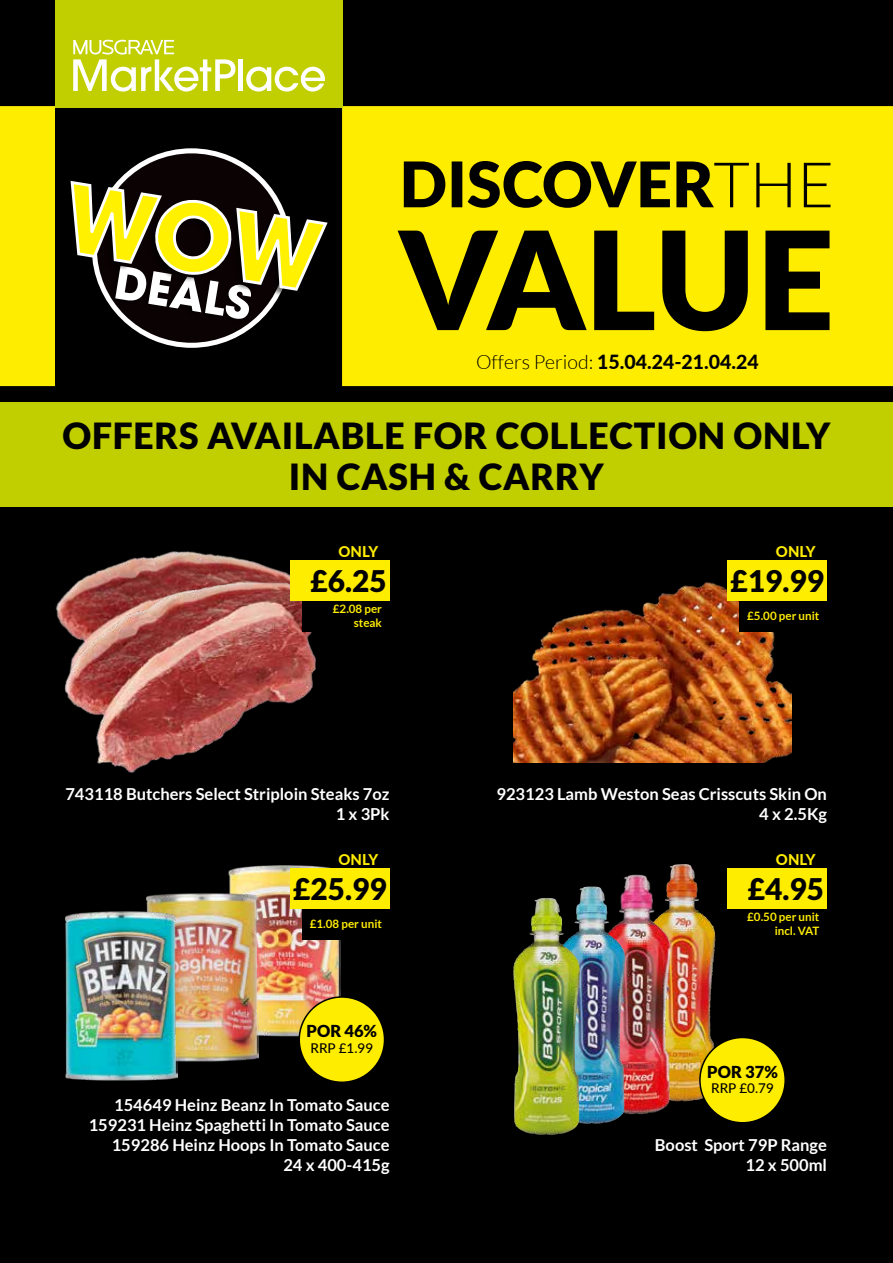
<style>
.page{position:relative;width:893px;height:1263px;background:#000}
.page>*{position:absolute;margin:0;border:0;box-sizing:border-box;transform-origin:0 0}
.t1{font:900 36px/40.2px "Lato";letter-spacing:.02em;color:#000;text-align:center}
.t2{font:900 29.7px "Lato";color:#000}
.t3{font:800 19.5px "Lato";color:#000}
.t4{font:700 16.5px/19.8px "Lato";color:#fff;text-align:right}
.t5{font:900 16.5px "Lato";color:#000}
.t6{font:800 14.85px "Lato";color:#ffed00}
.t7{font:500 13.5px "Lato";color:#000}
.t8{font:700 11.55px/14px "Lato";color:#ffed00;text-align:right}
.s1{font-weight:300}
</style>
<div class="page">
<img style="left:55px;top:551px;width:235px;height:76px">
<div style="left:0;top:402px;width:893px;height:104px;background:#c1ce00"></div>
<svg style="left:0;top:106px;width:893px;height:280px;fill:#ffed00"></svg>
<div style="left:55px;top:0;width:287px;height:108px;background:#c1ce00"></div>
<svg style="left:73px;top:40px;width:162px;height:52px"></svg>
<div style="left:238px;top:59px;width:5px;height:32px;background:#fff"></div>
<svg style="left:246px;top:67px;width:79px;height:25px"></svg>
<img style="left:86px;top:146px;width:207px;height:208px">
<img style="left:61px;top:182px;width:10px;height:118px">
<svg style="left:71px;top:153px;width:257px;height:190px"></svg>
<svg style="left:398px;top:231px;width:431px;height:100px"></svg>
<svg style="left:404px;top:161px;width:426px;height:47px"></svg>
<img style="left:64px;top:581px;width:252px;height:192px">
<div style="left:302px;top:598px;width:83px;height:33px;background:#000"></div>
<div style="left:290px;top:560px;width:100px;height:40px;background:#ffed00"></div>
<img style="left:514px;top:578px;width:278px;height:185px">
<div style="left:740px;top:598px;width:83px;height:33px;background:#000"></div>
<div style="left:728px;top:560px;width:99px;height:40px;background:#ffed00"></div>
<div style="left:728px;top:868px;width:99px;height:41px;background:#ffed00"></div>
<img style="left:228px;top:865px;width:112px;height:171px">
<img style="left:146px;top:893px;width:112px;height:168px">
<img style="left:65px;top:910px;width:113px;height:170px">
<div style="left:302px;top:906px;width:83px;height:34px;background:#000"></div>
<div style="left:331px;top:850px;width:54px;height:24px;background:#000"></div>
<div style="left:290px;top:868px;width:100px;height:41px;background:#ffed00"></div>
<img style="left:670px;top:864px;width:14px;height:193px">
<img style="left:602px;top:874px;width:70px;height:240px">
<img style="left:579px;top:886px;width:13px;height:133px">
<img style="left:513px;top:898px;width:67px;height:237px">
<div style="left:299px;top:997px;width:85px;height:85px;background:#ffed00;border-radius:50%"></div>
<div style="left:298px;top:996px;width:87px;height:87px;border:2px solid #000;border-radius:50%"></div>
<div style="left:700px;top:1037px;width:85px;height:86px;background:#ffed00;border-radius:50%"></div>
<div style="left:699px;top:1037px;width:87px;height:86px;border:2px solid #000;border-radius:50%"></div>
<p class="t3" style="left:476px;top:348px;width:284px"><span class="s1">Offers Period:</span> 15.04.24-21.04.24</p>
<h1 class="t1" style="left:63px;top:415px;width:769px">OFFERS AVAILABLE FOR COLLECTION ONLY<br>IN CASH &amp; CARRY</h1>
<p class="t6" style="left:339px;top:540px;width:41px">ONLY</p>
<h2 class="t2" style="left:311px;top:563px;width:78px">£6.25</h2>
<p class="t8" style="left:333px;top:601px;width:51px">£2.08 per steak</p>
<p class="t4" style="left:65px;top:784px;width:326px">743118 Butchers Select Striploin Steaks 7oz<br>1 x 3Pk</p>
<p class="t6" style="left:339px;top:848px;width:41px">ONLY</p>
<h2 class="t2" style="left:293px;top:872px;width:95px">£25.99</h2>
<p class="t8" style="left:310px;top:917px;width:74px">£1.08 per unit</p>
<p class="t5" style="left:307px;top:1022px;width:72px">POR 46%</p>
<p class="t7" style="left:310px;top:1038px;width:64px">RRP £1.99</p>
<p class="t4" style="left:89px;top:1095px;width:302px">154649 Heinz Beanz In Tomato Sauce<br>159231 Heinz Spaghetti In Tomato Sauce<br>159286 Heinz Hoops In Tomato Sauce<br>24 x 400-415g</p>
<p class="t6" style="left:776px;top:540px;width:41px">ONLY</p>
<h2 class="t2" style="left:731px;top:563px;width:95px">£19.99</h2>
<p class="t8" style="left:747px;top:608px;width:74px">£5.00 per unit</p>
<p class="t4" style="left:496px;top:784px;width:332px">923123 Lamb Weston Seas Crisscuts Skin On<br>4 x 2.5Kg</p>
<p class="t6" style="left:776px;top:848px;width:41px">ONLY</p>
<h2 class="t2" style="left:748px;top:872px;width:78px">£4.95</h2>
<p class="t8" style="left:747px;top:910px;width:74px">£0.50 per unit incl. VAT</p>
<p class="t5" style="left:707px;top:1062px;width:72px">POR 37%</p>
<p class="t7" style="left:711px;top:1078px;width:64px">RRP £0.79</p>
<p class="t4" style="left:655px;top:1135px;width:174px">Boost Sport 79P Range<br>12 x 500ml</p>
</div>
